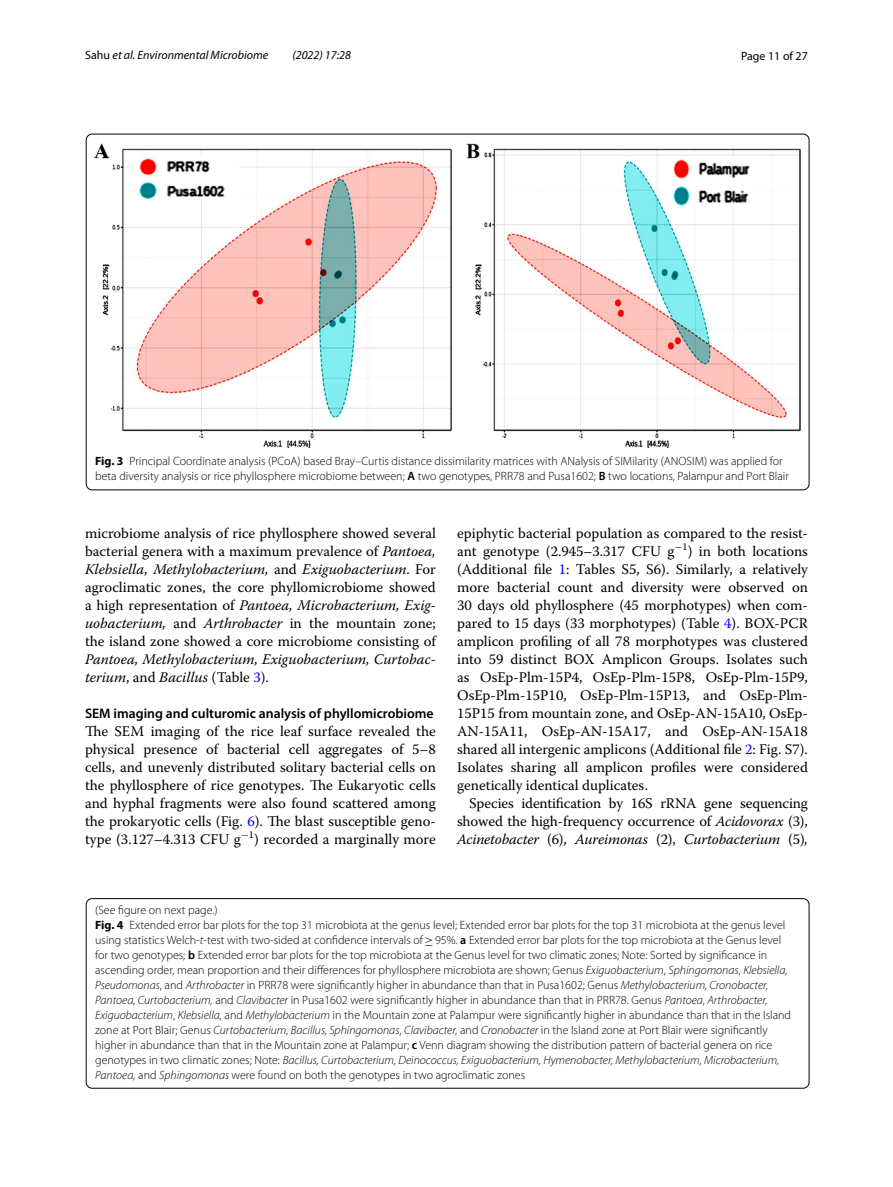
<style>
.page{position:relative;width:893px;height:1187px;background:#fff}
.page>*{position:absolute;margin:0;border:0;box-sizing:border-box;transform-origin:0 0}
.t1{font:14.7px/18px "Warnock Pro";color:#000;text-align:justify}
.t2{font:italic 14.7px/18px "Warnock Pro";color:#000}
.t3{font:600 13.8px "Myriad Pro";color:#000}
.t4{font:300 12px/15px "Myriad Pro";color:#000}
.t5{font:italic 12px "Myriad Pro";color:#000}
.t6{font:12px "Myriad Pro";color:#000}
.s1{font-style:normal}
.s2{font-weight:700}
.s3{font-weight:600}
.s4{font-style:italic}
.s5{font-style:normal;color:#00f}
.s6{color:#00f}
.s7{font-family:"MTSY";font-weight:400}
</style>
<div class="page">
<img style="left:95px;top:143px;width:705px;height:306px">
<div style="left:86px;top:898px;width:723px;height:190px;border:1px solid #000;border-radius:6px"></div>
<p class="t5" style="left:85px;top:48px;width:185px"><span class="s1">Sahu</span> et al. Environmental Microbiome</p>
<p class="t5" style="left:292px;top:48px;width:60px">(2022) 17:28</p>
<p class="t6" style="left:741px;top:48px;width:68px">Page 11 of 27</p>
<p class="t4" style="left:95px;top:454px;width:695px"><span class="s2">Fig. 3</span> Principal Coordinate analysis (PCoA) based Bray–Curtis distance dissimilarity matrices with ANalysis of SIMilarity (ANOSIM) was applied for beta diversity analysis or rice phyllosphere microbiome between; <span class="s3">A</span> two genotypes, PRR78 and Pusa1602; <span class="s3">B</span> two locations, Palampur and Port Blair</p>
<p class="t1" style="left:85px;top:523px;width:352px">microbiome analysis of rice phyllosphere showed several bacterial genera with a maximum prevalence of <span class="s4">Pantoea, Klebsiella, Methylobacterium,</span> and <span class="s4">Exiguobacterium</span>. For agroclimatic zones, the core phyllomicrobiome showed a high representation of <span class="s4">Pantoea, Microbacterium, Exig&shy;uobacterium,</span> and <span class="s4">Arthrobacter</span> in the mountain zone; the island zone showed a core microbiome consisting of</p>
<p class="t2" style="left:85px;top:649px;width:352px">Pantoea, Methylobacterium, Exiguobacterium, Curtobac&shy;terium<span class="s1">, and</span> Bacillus <span class="s1">(Table</span> <span class="s5">3</span><span class="s1">).</span></p>
<p class="t3" style="left:85px;top:704px;width:350px">SEM imaging and culturomic analysis of phyllomicrobiome</p>
<p class="t1" style="left:85px;top:721px;width:352px">The SEM imaging of the rice leaf surface revealed the physical presence of bacterial cell aggregates of 5–8 cells, and unevenly distributed solitary bacterial cells on the phyllosphere of rice genotypes. The Eukaryotic cells and hyphal fragments were also found scattered among the prokaryotic cells (Fig. <span class="s6">6</span>). The blast susceptible geno&shy;type (3.127–4.313 CFU g<sup>−</sup><sup>1</sup>) recorded a marginally more</p>
<p class="t1" style="left:457px;top:523px;width:352px">epiphytic bacterial population as compared to the resist&shy;ant genotype (2.945–3.317 CFU g<sup>−</sup><sup>1</sup>) in both locations (Additional file <span class="s6">1</span>: Tables S5, S6). Similarly, a relatively more bacterial count and diversity were observed on 30 days old phyllosphere (45 morphotypes) when com&shy;pared to 15 days (33 morphotypes) (Table <span class="s6">4</span>). BOX-PCR amplicon profiling of all 78 morphotypes was clustered into 59 distinct BOX Amplicon Groups. Isolates such as OsEp-Plm-15P4, OsEp-Plm-15P8, OsEp-Plm-15P9, OsEp-Plm-15P10, OsEp-Plm-15P13, and OsEp-Plm-15P15 from mountain zone, and OsEp-AN-15A10, OsEp-AN-15A11, OsEp-AN-15A17, and OsEp-AN-15A18 shared all intergenic amplicons (Additional file <span class="s6">2</span>: Fig. S7).<br>Isolates sharing all amplicon profiles were considered genetically identical duplicates.</p>
<p class="t1" style="left:457px;top:793px;width:352px;text-indent:12px">Species identification by 16S rRNA gene sequencing showed the high-frequency occurrence of <span class="s4">Acidovorax</span> (3), <span class="s4">Acinetobacter</span> (6), <span class="s4">Aureimonas</span> (2), <span class="s4">Curtobacterium</span> (5)<span class="s4">,</span></p>
<p class="t4" style="left:95px;top:902px;width:124px">(See figure on next page.)</p>
<p class="t4" style="left:95px;top:917px;width:697px"><span class="s2">Fig. 4</span> Extended error bar plots for the top 31 microbiota at the genus level; Extended error bar plots for the top 31 microbiota at the genus level using statistics Welch-<span class="s4">t</span>-test with two-sided at confidence intervals of<span class="s7">≥</span>95%. <span class="s3">a</span> Extended error bar plots for the top microbiota at the Genus level for two genotypes; <span class="s3">b</span> Extended error bar plots for the top microbiota at the Genus level for two climatic zones; Note: Sorted by significance in ascending order, mean proportion and their differences for phyllosphere microbiota are shown; Genus <span class="s4">Exiguobacterium</span>, <span class="s4">Sphingomonas</span>, <span class="s4">Klebsiella, Pseudomonas</span>, and <span class="s4">Arthrobacter</span> in PRR78 were significantly higher in abundance than that in Pusa1602; Genus <span class="s4">Methylobacterium, Cronobacter, Pantoea, Curtobacterium,</span> and <span class="s4">Clavibacter</span> in Pusa1602 were significantly higher in abundance than that in PRR78. Genus <span class="s4">Pantoea, Arthrobacter, Exiguobacterium</span>, <span class="s4">Klebsiella,</span> and <span class="s4">Methylobacterium</span> in the Mountain zone at Palampur were significantly higher in abundance than that in the Island zone at Port Blair; Genus <span class="s4">Curtobacterium, Bacillus, Sphingomonas</span>, <span class="s4">Clavibacter,</span> and <span class="s4">Cronobacter</span> in the Island zone at Port Blair were significantly higher in abundance than that in the Mountain zone at Palampur; <span class="s3">c</span> Venn diagram showing the distribution pattern of bacterial genera on rice genotypes in two climatic zones; Note: <span class="s4">Bacillus, Curtobacterium, Deinococcus, Exiguobacterium, Hymenobacter, Methylobacterium, Microbacterium, Pantoea,</span> and <span class="s4">Sphingomonas</span> were found on both the genotypes in two agroclimatic zones</p>
</div>
